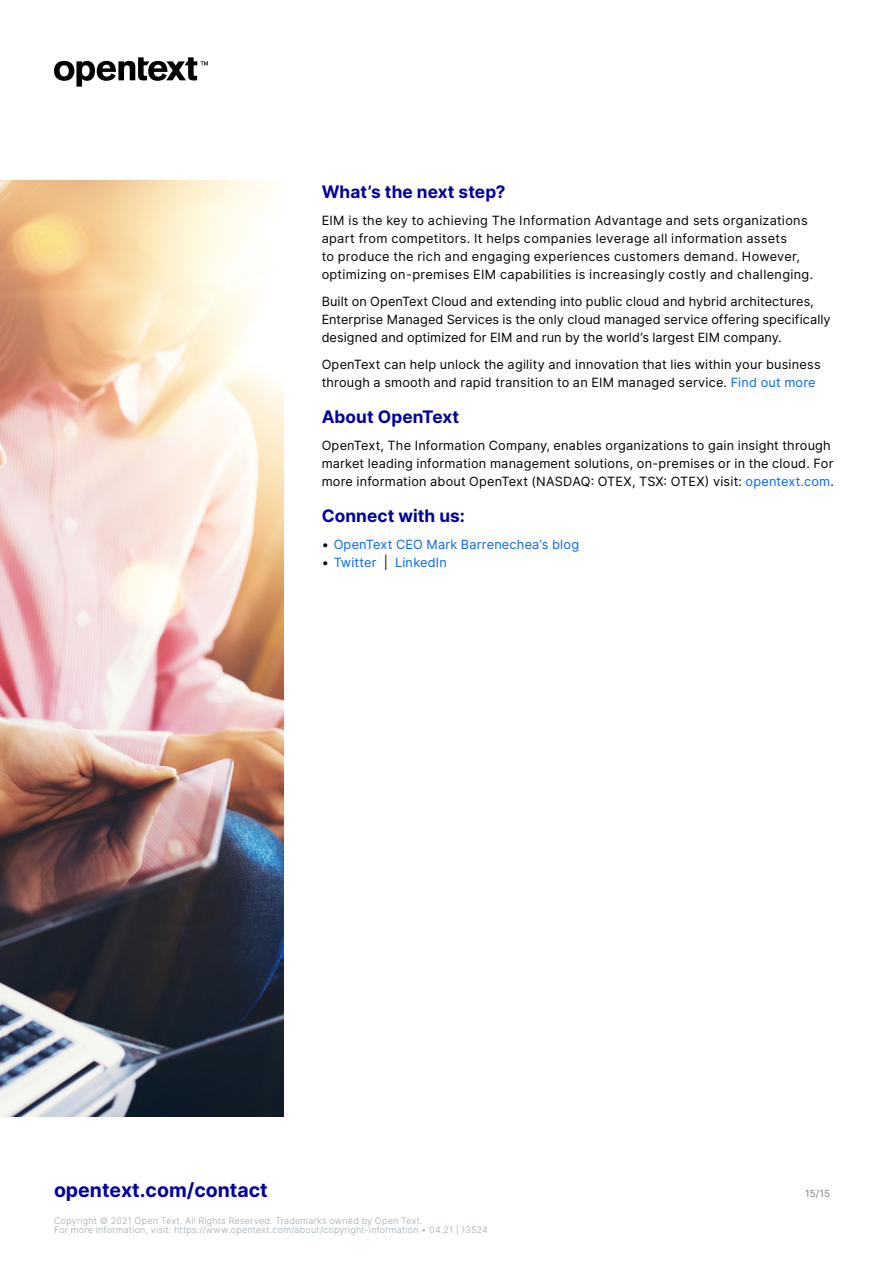
<style>
.page{position:relative;width:893px;height:1263px;background:#fff}
.page>*{position:absolute;margin:0;border:0;box-sizing:border-box;transform-origin:0 0}
.t1{font:700 19.5px "Inter";color:#00009f}
.t2{font:700 17.25px "Inter";letter-spacing:.005em;color:#00009f}
.Body{font:12.75px/18px "Inter";letter-spacing:.015em;color:#000}
.t3{font:12.75px "Inter";letter-spacing:.015em;color:#06f}
.t4{font:9.75px "Inter";color:#808080}
.Copyright{font:300 9px/9px "Inter";letter-spacing:.025em;color:#98a8b2}
.s1{color:#06f}
.s2{color:#000}
</style>
<div class="page">
<svg style="left:54px;top:57px;width:154px;height:30px"></svg>
<img style="left:0;top:180px;width:284px;height:936px">
<h3 class="t2" style="left:322px;top:179px;width:185px">What’s the next step?</h3>
<p class="Body" style="left:322px;top:211px;width:493px">EIM is the key to achieving The Information Advantage and sets organizations apart from competitors. It helps companies leverage all information assets<br>to produce the rich and engaging experiences customers demand. However, optimizing on-premises EIM capabilities is increasingly costly and challenging.</p>
<p class="Body" style="left:322px;top:292px;width:510px">Built on OpenText Cloud and extending into public cloud and hybrid architectures,<br>Enterprise Managed Services is the only cloud managed service offering specifically designed and optimized for EIM and run by the world’s largest EIM company.</p>
<p class="Body" style="left:322px;top:355px;width:500px">OpenText can help unlock the agility and innovation that lies within your business through a smooth and rapid transition to an EIM managed service. <span class="s1">Find out more</span></p>
<h3 class="t2" style="left:322px;top:404px;width:139px">About OpenText</h3>
<p class="Body" style="left:322px;top:436px;width:514px">OpenText, The Information Company, enables organizations to gain insight through market leading information management solutions, on-premises or in the cloud. For more information about OpenText (NASDAQ: OTEX, TSX: OTEX) visit: <span class="s1">opentext.com</span>.</p>
<h3 class="t2" style="left:322px;top:503px;width:145px">Connect with us:</h3>
<p class="t3" style="left:322px;top:535px;width:259px"><span class="s2">•</span> OpenText CEO Mark Barrenechea’s blog</p>
<p class="t3" style="left:322px;top:553px;width:127px"><span class="s2">•</span> Twitter <span class="s2">|</span> LinkedIn</p>
<p class="t1" style="left:54px;top:1176px;width:215px">opentext.com/contact</p>
<p class="Copyright" style="left:54px;top:1216px;width:435px">Copyright © 2021 Open Text. All Rights Reserved. Trademarks owned by Open Text.<br>For more information, visit: https://www.opentext.com/about/copyright-information • 04.21 | 13524</p>
<p class="t4" style="left:805px;top:1186px;width:26px">15/15</p>
</div>
